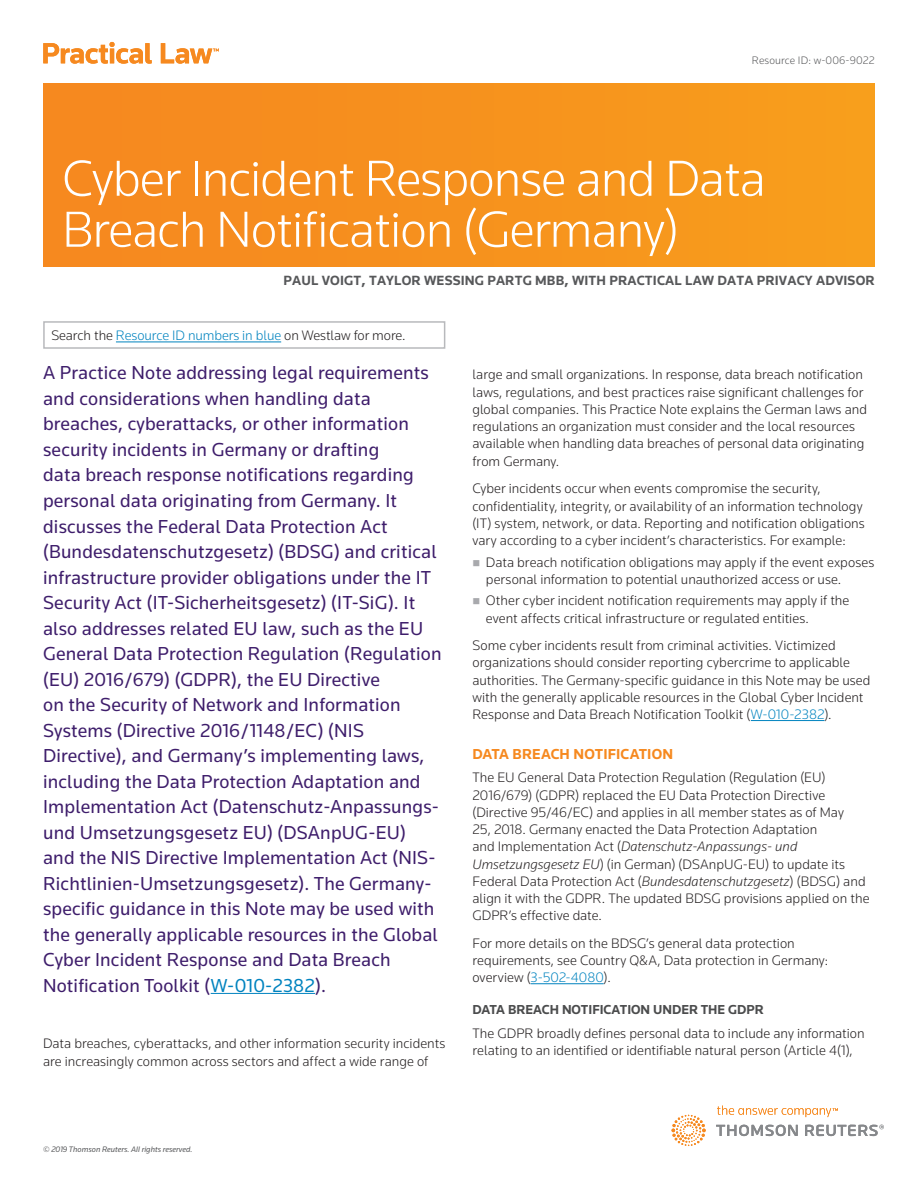
<style>
.page{position:relative;width:918px;height:1188px;background:#fff}
.page>*{position:absolute;margin:0;border:0;box-sizing:border-box;transform-origin:0 0}
.t1{font:300 52.5px/51px "Knowledge";letter-spacing:-.02em;color:#fff}
.t2{font:19.5px/25.5px "Knowledge";letter-spacing:.01em;color:#3e1d6b}
.t3{font:700 15px "Knowledge";letter-spacing:.01em;color:#f6891f}
.t4{font:300 14.25px/17.2px "Knowledge";color:#231f20}
.t5{font:700 13.8px "Knowledge";letter-spacing:.01em;color:#57585a}
.t6{font:700 13.5px "Knowledge";color:#4b4c4d}
.t7{font:300 11.25px "Knowledge";letter-spacing:.01em;color:#57585a}
.t8{font:italic 8.25px "Knowledge";color:#57585a}
.s1{color:#0083bf}
.s2{font-style:italic}
</style>
<div class="page">
<svg style="left:43px;top:42px;width:176px;height:22px"></svg>
<svg style="left:672px;top:1106px;width:212px;height:40px"></svg>
<hr style="left:116px;top:342px;width:165px;height:1px;background:#0083bf">
<div style="left:43px;top:321px;width:402px;height:28px;border:2px solid #b8b9bc"></div>
<div style="left:43px;top:84px;width:832px;height:183px;background:#f6911e"></div>
<hr style="left:211px;top:993px;width:104px;height:1px;background:#0083bf">
<hr style="left:751px;top:720px;width:74px;height:1px;background:#0083bf">
<hr style="left:531px;top:983px;width:73px;height:1px;background:#0083bf">
<p class="t7" style="left:752px;top:53px;width:124px">Resource ID: w-006-9022</p>
<h1 class="t1" style="left:62px;top:152px;width:705px">Cyber Incident Response and Data<br>Breach Notification (Germany)</h1>
<p class="t5" style="left:284px;top:272px;width:593px">PAUL VOIGT, TAYLOR WESSING PARTG MBB, WITH PRACTICAL LAW DATA PRIVACY ADVISOR</p>
<p class="t4" style="left:51px;top:327px;width:356px">Search the <span class="s1">Resource ID numbers in blue</span> on Westlaw for more.</p>
<p class="t2" style="left:43px;top:360px;width:400px">A Practice Note addressing legal requirements and considerations when handling data breaches, cyberattacks, or other information security incidents in Germany or drafting<br>data breach response notifications regarding personal data originating from Germany. It discusses the Federal Data Protection Act (Bundesdatenschutzgesetz) (BDSG) and critical infrastructure provider obligations under the IT Security Act (IT-Sicherheitsgesetz) (IT-SiG). It also addresses related EU law, such as the EU General Data Protection Regulation (Regulation (EU) 2016/679) (GDPR), the EU Directive<br>on the Security of Network and Information Systems (Directive 2016/1148/EC) (NIS Directive), and Germany’s implementing laws, including the Data Protection Adaptation and Implementation Act (Datenschutz-Anpassungs&shy;und Umsetzungsgesetz EU) (DSAnpUG-EU) and the NIS Directive Implementation Act (NIS-Richtlinien-Umsetzungsgesetz). The Germany&shy;specific guidance in this Note may be used with the generally applicable resources in the Global Cyber Incident Response and Data Breach Notification Toolkit (<span class="s1">W-010-2382</span>).</p>
<p class="t4" style="left:43px;top:1035px;width:404px">Data breaches, cyberattacks, and other information security incidents are increasingly common across sectors and affect a wide range of</p>
<p class="t4" style="left:472px;top:366px;width:396px">large and small organizations. In response, data breach notification laws, regulations, and best practices raise significant challenges for global companies. This Practice Note explains the German laws and regulations an organization must consider and the local resources available when handling data breaches of personal data originating from Germany.</p>
<p class="t4" style="left:472px;top:480px;width:394px">Cyber incidents occur when events compromise the security, confidentiality, integrity, or availability of an information technology (IT) system, network, or data. Reporting and notification obligations vary according to a cyber incident’s characteristics. For example:</p>
<p class="t4" style="left:486px;top:553px;width:390px">Data breach notification obligations may apply if the event exposes personal information to potential unauthorized access or use.</p>
<p class="t4" style="left:486px;top:592px;width:365px">Other cyber incident notification requirements may apply if the event affects critical infrastructure or regulated entities.</p>
<p class="t4" style="left:472px;top:637px;width:400px">Some cyber incidents result from criminal activities. Victimized organizations should consider reporting cybercrime to applicable authorities. The Germany-specific guidance in this Note may be used with the generally applicable resources in the Global Cyber Incident Response and Data Breach Notification Toolkit (<span class="s1">W-010-2382</span>).</p>
<p class="t3" style="left:472px;top:745px;width:202px">DATA BREACH NOTIFICATION</p>
<p class="t4" style="left:472px;top:769px;width:399px">The EU General Data Protection Regulation (Regulation (EU)<br>2016/679) (GDPR) replaced the EU Data Protection Directive (Directive 95/46/EC) and applies in all member states as of May<br>25, 2018. Germany enacted the Data Protection Adaptation<br>and Implementation Act (<span class="s2">Datenschutz-Anpassungs- und Umsetzungsgesetz EU</span>) (in German) (DSAnpUG-EU) to update its Federal Data Protection Act (<span class="s2">Bundesdatenschutzgesetz</span>) (BDSG) and align it with the GDPR. The updated BDSG provisions applied on the GDPR’s effective date.</p>
<p class="t4" style="left:472px;top:934px;width:357px">For more details on the BDSG’s general data protection requirements, see Country Q&amp;A, Data protection in Germany: overview (<span class="s1">3-502-4080</span>).</p>
<p class="t6" style="left:472px;top:1002px;width:293px">DATA BREACH NOTIFICATION UNDER THE GDPR</p>
<p class="t4" style="left:472px;top:1024px;width:394px">The GDPR broadly defines personal data to include any information relating to an identified or identifiable natural person (Article 4(1),</p>
<p class="t8" style="left:43px;top:1144px;width:151px">© 2019 Thomson Reuters. All rights reserved.</p>
</div>
